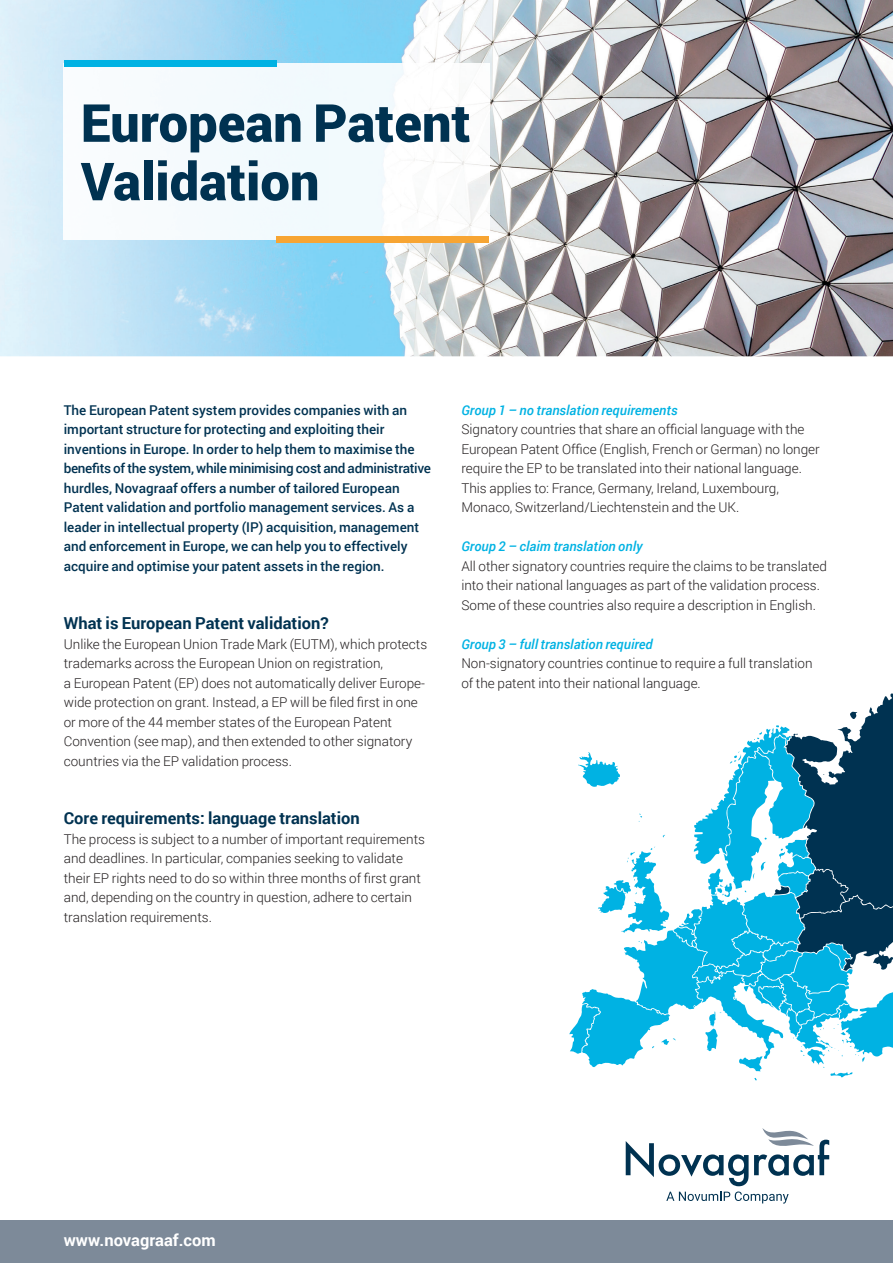
<style>
.page{position:relative;width:893px;height:1263px;background:#fff}
.page>*{position:absolute;margin:0;border:0;box-sizing:border-box;transform-origin:0 0}
.t1{font:900 52.5px/58.5px "Roboto";color:#003251}
.t2{font:700 16.5px "Roboto";color:#003251}
.t3{font:700 16.5px "Roboto";color:#fff}
.t4{font:300 13.5px/19.5px "Roboto";color:#231f20}
.t5{font:500 13.5px/19.5px "Roboto";color:#003251}
.t6{font:italic 500 13.5px "Roboto";color:#00b2e3}
</style>
<div class="page">
<svg style="left:626px;top:1128px;width:203px;height:75px"></svg>
<svg style="left:569px;top:693px;width:324px;height:387px"></svg>
<div style="left:0;top:1220px;width:893px;height:43px;background:#7d8a99"></div>
<img style="left:0;top:0;width:893px;height:356px">
<img style="left:64px;top:64px;width:425px;height:175px">
<div style="left:64px;top:61px;width:212px;height:6px;background:#00b2e3"></div>
<div style="left:276px;top:236px;width:213px;height:6px;background:#f7a533"></div>
<h1 class="t1" style="left:81px;top:92px;width:391px">European Patent<br>Validation</h1>
<p class="t5" style="left:64px;top:400px;width:369px">The European Patent system provides companies with an important structure for protecting and exploiting their inventions in Europe. In order to help them to maximise the benefits of the system, while minimising cost and administrative hurdles, Novagraaf offers a number of tailored European Patent validation and portfolio management services. As a leader in intellectual property (IP) acquisition, management and enforcement in Europe, we can help you to effectively acquire and optimise your patent assets in the region.</p>
<p class="t2" style="left:64px;top:612px;width:266px">What is European Patent validation?</p>
<p class="t4" style="left:64px;top:634px;width:365px">Unlike the European Union Trade Mark (EUTM), which protects trademarks across the European Union on registration,<br>a European Patent (EP) does not automatically deliver Europe&shy;wide protection on grant. Instead, a EP will be filed first in one or more of the 44 member states of the European Patent Convention (see map), and then extended to other signatory countries via the EP validation process.</p>
<p class="t2" style="left:64px;top:807px;width:297px">Core requirements: language translation</p>
<p class="t4" style="left:64px;top:829px;width:363px">The process is subject to a number of important requirements and deadlines. In particular, companies seeking to validate their EP rights need to do so within three months of first grant and, depending on the country in question, adhere to certain translation requirements.</p>
<p class="t6" style="left:461px;top:400px;width:218px">Group 1 – no translation requirements</p>
<p class="t4" style="left:461px;top:419px;width:360px">Signatory countries that share an official language with the European Patent Office (English, French or German) no longer require the EP to be translated into their national language.<br>This applies to: France, Germany, Ireland, Luxembourg, Monaco, Switzerland/Liechtenstein and the UK.</p>
<p class="t6" style="left:461px;top:537px;width:183px">Group 2 – claim translation only</p>
<p class="t4" style="left:461px;top:556px;width:367px">All other signatory countries require the claims to be translated into their national languages as part of the validation process.<br>Some of these countries also require a description in English.</p>
<p class="t6" style="left:461px;top:634px;width:193px">Group 3 – full translation required</p>
<p class="t4" style="left:461px;top:653px;width:353px">Non-signatory countries continue to require a full translation of the patent into their national language.</p>
<p class="t3" style="left:64px;top:1228px;width:153px">www.novagraaf.com</p>
</div>
